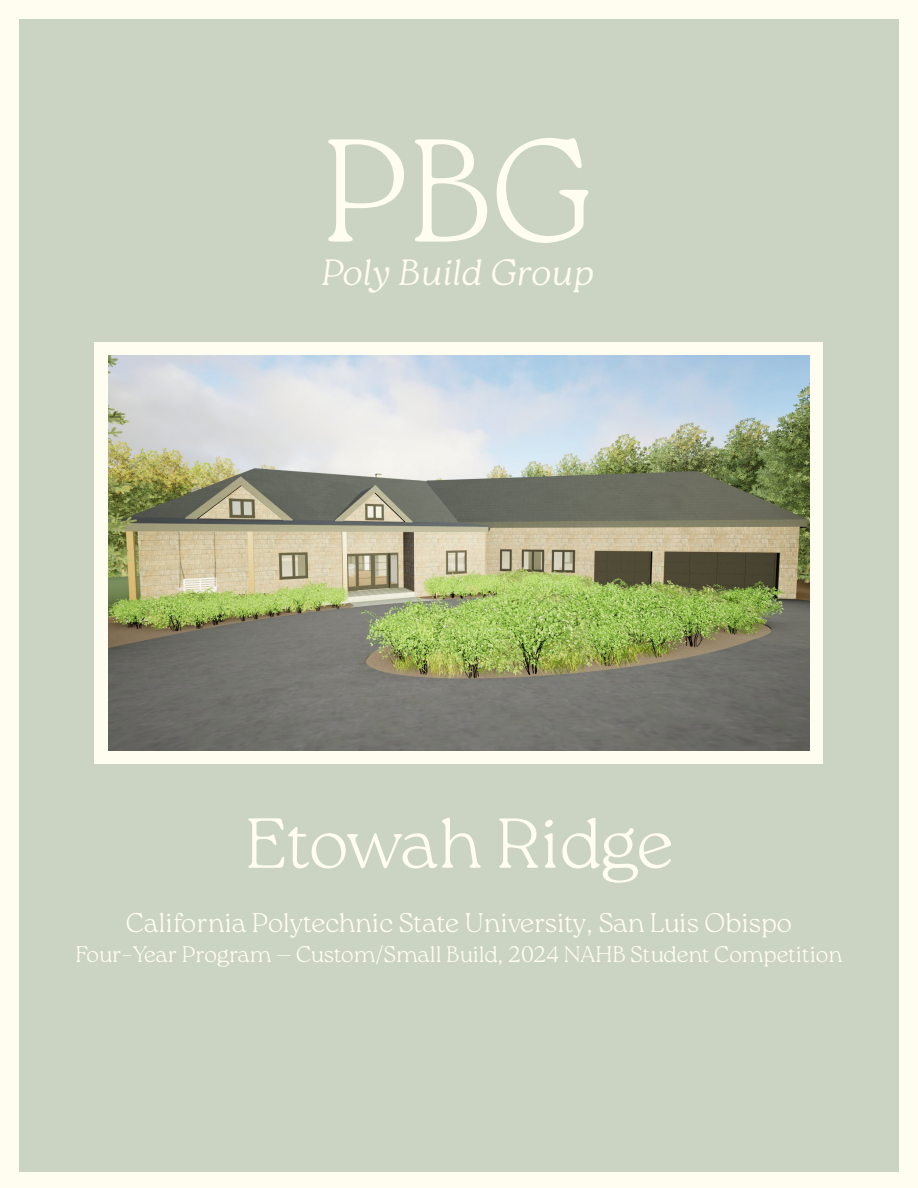
<style>
.page{position:relative;width:918px;height:1188px;background:#cbd4c2}
.page>*{position:absolute;margin:0;border:0;box-sizing:border-box;transform-origin:0 0}
.t1{font:100 145.95px "Roca";color:#fffdf0}
.t2{font:100 70.5px "Roca";color:#fffdf0}
.t3{font:italic 100 36.45px "Roca";color:#fffdf0}
.t4{font:100 27px "Roca";color:#fffdf0}
.t5{font:100 22.5px "Roca";color:#fffdf0}
</style>
<div class="page">
<div style="left:94px;top:342px;width:730px;height:422px;background:#fffdf0"></div>
<div style="left:0;top:0;width:918px;height:18px;background:#fffdf0"></div>
<div style="left:0;top:1172px;width:918px;height:16px;background:#fffdf0"></div>
<div style="left:900px;top:14px;width:18px;height:1174px;background:#fffdf0"></div>
<div style="left:0;top:0;width:18px;height:1188px;background:#fffdf0"></div>
<img style="left:108px;top:355px;width:702px;height:395px">
<p class="t1" style="left:321px;top:106px;width:277px">PBG</p>
<p class="t3" style="left:321px;top:251px;width:275px">Poly Build Group</p>
<p class="t2" style="left:245px;top:802px;width:430px">Etowah Ridge</p>
<p class="t4" style="left:126px;top:907px;width:668px">California Polytechnic State University, San Luis Obispo</p>
<p class="t5" style="left:76px;top:941px;width:768px">Four–Year Program — Custom/Small Build, 2024 NAHB Student Competition</p>
</div>
